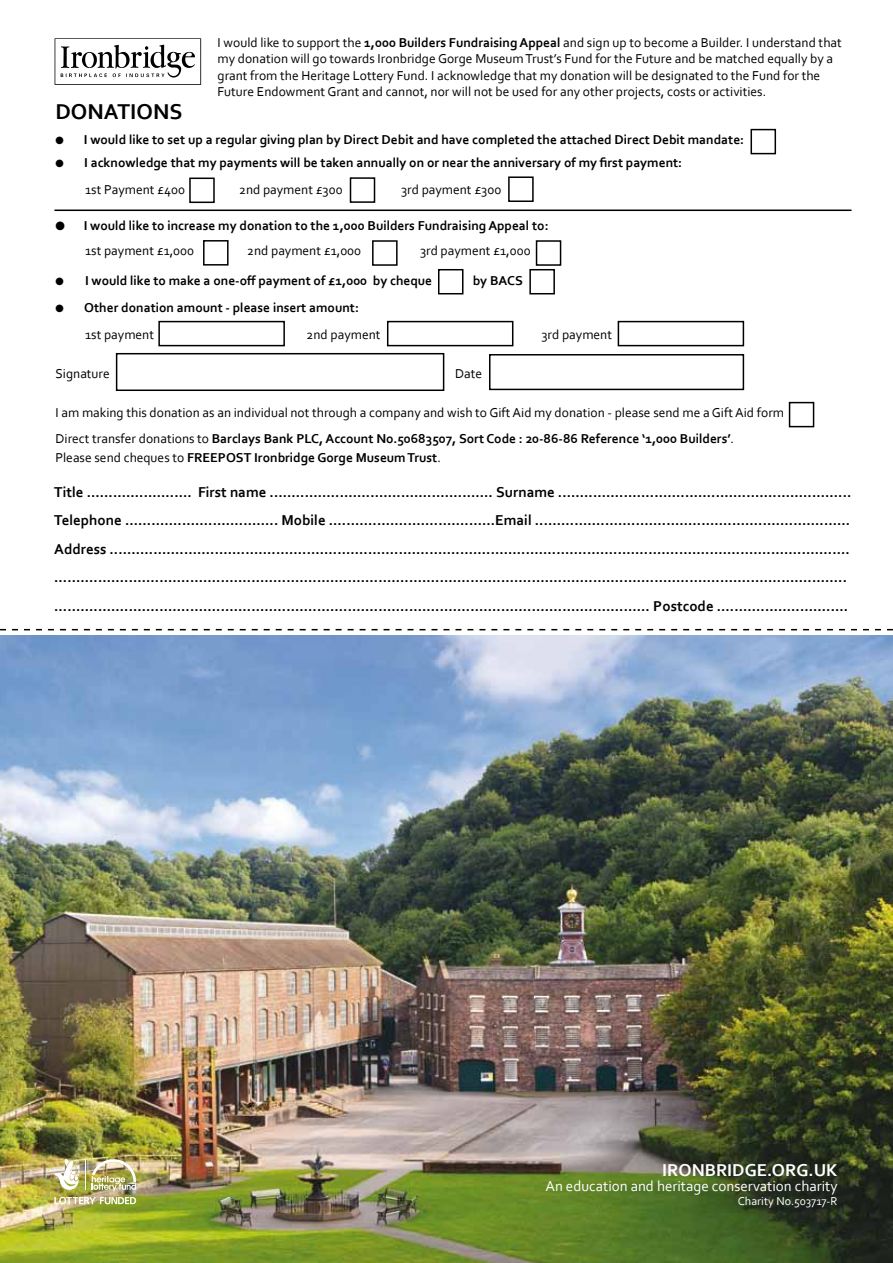
<style>
.page{position:relative;width:893px;height:1263px;background:#fff}
.page>*{position:absolute;margin:0;border:0;box-sizing:border-box;transform-origin:0 0}
.t1{font:700 22.5px "Corbel";color:#000}
.t2{font:700 18px "Corbel";color:#fff}
.t3{font:700 15px/28.5px "Corbel";color:#000}
.t4{font:15px "Corbel";color:#fff}
.t5{font:13.5px/16.5px "Corbel";color:#000}
.t6{font:700 13.5px/27px "Corbel";color:#000}
.t7{font:12px "Corbel";color:#fff}
.s1{font-weight:700}
.s2{font-weight:400}
</style>
<div class="page">
<img style="left:0;top:636px;width:893px;height:627px">
<svg style="left:55px;top:38px;width:146px;height:47px"></svg>
<hr style="left:85px;top:1159px;width:1px;height:31px;background:#fff">
<svg style="left:55px;top:1158px;width:24px;height:32px"></svg>
<svg style="left:54px;top:1197px;width:82px;height:7px"></svg>
<svg style="left:92px;top:1157px;width:44px;height:34px"></svg>
<svg style="left:0;top:629px;width:893px;height:1px"></svg>
<div style="left:189px;top:178px;width:26px;height:25px;border:2px solid #000"></div>
<div style="left:350px;top:177px;width:25px;height:26px;border:2px solid #000"></div>
<div style="left:508px;top:176px;width:26px;height:26px;border:2px solid #000"></div>
<div style="left:158px;top:321px;width:127px;height:25px;border:2px solid #000"></div>
<div style="left:203px;top:240px;width:26px;height:26px;border:2px solid #000"></div>
<div style="left:372px;top:240px;width:26px;height:26px;border:2px solid #000"></div>
<div style="left:536px;top:240px;width:25px;height:26px;border:2px solid #000"></div>
<div style="left:438px;top:269px;width:25px;height:25px;border:2px solid #000"></div>
<div style="left:529px;top:269px;width:26px;height:25px;border:2px solid #000"></div>
<div style="left:387px;top:321px;width:126px;height:25px;border:2px solid #000"></div>
<div style="left:618px;top:321px;width:126px;height:25px;border:2px solid #000"></div>
<div style="left:116px;top:353px;width:328px;height:38px;border:2px solid #000"></div>
<div style="left:489px;top:354px;width:255px;height:36px;border:2px solid #000"></div>
<div style="left:789px;top:402px;width:25px;height:25px;border:2px solid #000"></div>
<hr style="left:54px;top:210px;width:797px;height:1px;background:#000">
<div style="left:750px;top:129px;width:26px;height:25px;border:2px solid #000"></div>
<p class="t5" style="left:217px;top:34px;width:626px">I would like to support the <span class="s1">1,000 Builders Fundraising Appeal</span> and sign up to become a Builder. I understand that my donation will go towards Ironbridge Gorge Museum Trust’s Fund for the Future and be matched equally by a grant from the Heritage Lottery Fund. I acknowledge that my donation will be designated to the Fund for the Future Endowment Grant and cannot, nor will not be used for any other projects, costs or activities.</p>
<h1 class="t1" style="left:55px;top:97px;width:128px">DONATIONS</h1>
<p class="t6" style="left:55px;top:126px;width:690px">● I would like to set up a regular giving plan by Direct Debit and have completed the attached Direct Debit mandate:</p>
<p class="t6" style="left:85px;top:149px;width:598px;text-indent:-30px">● I acknowledge that my payments will be taken annually on or near the anniversary of my first payment:<br><span class="s2">1st Payment £400</span></p>
<p class="t5" style="left:239px;top:181px;width:105px">2nd payment £300</p>
<p class="t5" style="left:401px;top:181px;width:102px">3rd payment £300</p>
<p class="t6" style="left:85px;top:212px;width:465px;line-height:25.5px;text-indent:-30px">● I would like to increase my donation to the 1,000 Builders Fundraising Appeal to:<br><span class="s2">1st payment £1,000</span></p>
<p class="t5" style="left:247px;top:242px;width:115px">2nd payment £1,000</p>
<p class="t5" style="left:420px;top:242px;width:112px">3rd payment £1,000</p>
<p class="t6" style="left:55px;top:267px;width:378px">● I would like to make a one-off payment of £1,000 by cheque</p>
<p class="t6" style="left:473px;top:267px;width:52px">by BACS</p>
<p class="t6" style="left:85px;top:294px;width:275px;text-indent:-30px">● Other donation amount - please insert amount:<br><span class="s2">1st payment</span></p>
<p class="t5" style="left:307px;top:326px;width:75px">2nd payment</p>
<p class="t5" style="left:541px;top:326px;width:72px">3rd payment</p>
<p class="t5" style="left:55px;top:365px;width:56px">Signature</p>
<p class="t5" style="left:455px;top:365px;width:29px">Date</p>
<p class="t5" style="left:55px;top:400px;width:730px;line-height:25.5px">I am making this donation as an individual not through a company and wish to Gift Aid my donation - please send me a Gift Aid form<br>Direct transfer donations to <span class="s1">Barclays Bank PLC, Account No.50683507, Sort Code : 20-86-86 Reference ‘1,000 Builders’</span>.</p>
<p class="t6" style="left:55px;top:444px;width:387px"><span class="s2">Please send cheques to</span> FREEPOST Ironbridge Gorge Museum Trust<span class="s2">.</span></p>
<p class="t3" style="left:54px;top:477px;width:799px">Title ........................ First name ................................................... Surname ...................................................................<br>Telephone ................................... Mobile ......................................Email ........................................................................<br>Address ......................................................................................................................................................................... ..................................................................................................................................................................................... ........................................................................................................................................ Postcode ..............................</p>
<p class="t2" style="left:662px;top:1159px;width:177px">IRONBRIDGE.ORG.UK</p>
<p class="t4" style="left:545px;top:1177px;width:294px">An education and heritage conservation charity</p>
<p class="t7" style="left:738px;top:1194px;width:101px">Charity No.503717-R</p>
</div>
